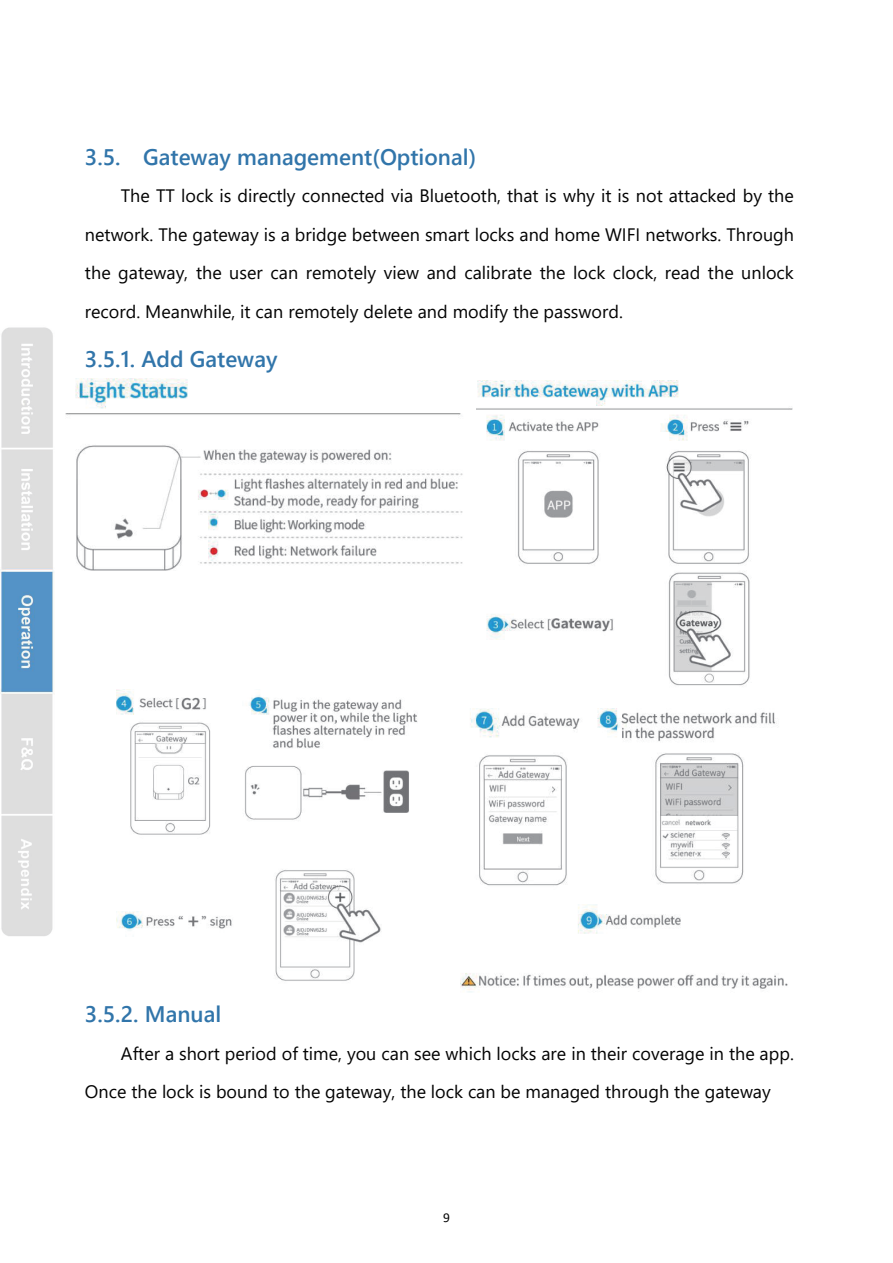
<style>
.page{position:relative;width:893px;height:1263px;background:#fff}
.page>*{position:absolute;margin:0;border:0;box-sizing:border-box;transform-origin:0 0}
.t1{font:700 22.5px "Yu Gothic UI";color:#3175aa}
.t2{font:18px/38.8px "Yu Gothic UI";color:#030303;text-align:justify}
.t3{font:13.5px "Calibri";color:#030303}
</style>
<div class="page">
<img style="left:476px;top:381px;width:317px;height:305px">
<img style="left:116px;top:689px;width:302px;height:292px">
<img style="left:460px;top:709px;width:328px;height:283px">
<img style="left:65px;top:379px;width:398px;height:192px">
<img style="left:0;top:327px;width:54px;height:609px">
<p class="t1" style="left:85px;top:144px;width:393px">3.5. Gateway management(Optional)</p>
<p class="t2" style="left:85px;top:173px;width:710px;text-indent:36px">The TT lock is directly connected via Bluetooth, that is why it is not attacked by the network. The gateway is a bridge between smart locks and home WIFI networks. Through the gateway, the user can remotely view and calibrate the lock clock, read the unlock record. Meanwhile, it can remotely delete and modify the password.</p>
<p class="t1" style="left:85px;top:346px;width:194px">3.5.1. Add Gateway</p>
<p class="t1" style="left:85px;top:1001px;width:138px">3.5.2. Manual</p>
<p class="t2" style="left:85px;top:1031px;width:710px;text-indent:36px">After a short period of time, you can see which locks are in their coverage in the app.<br>Once the lock is bound to the gateway, the lock can be managed through the gateway</p>
<p class="t3" style="left:443px;top:1208px;width:8px">9</p>
</div>
